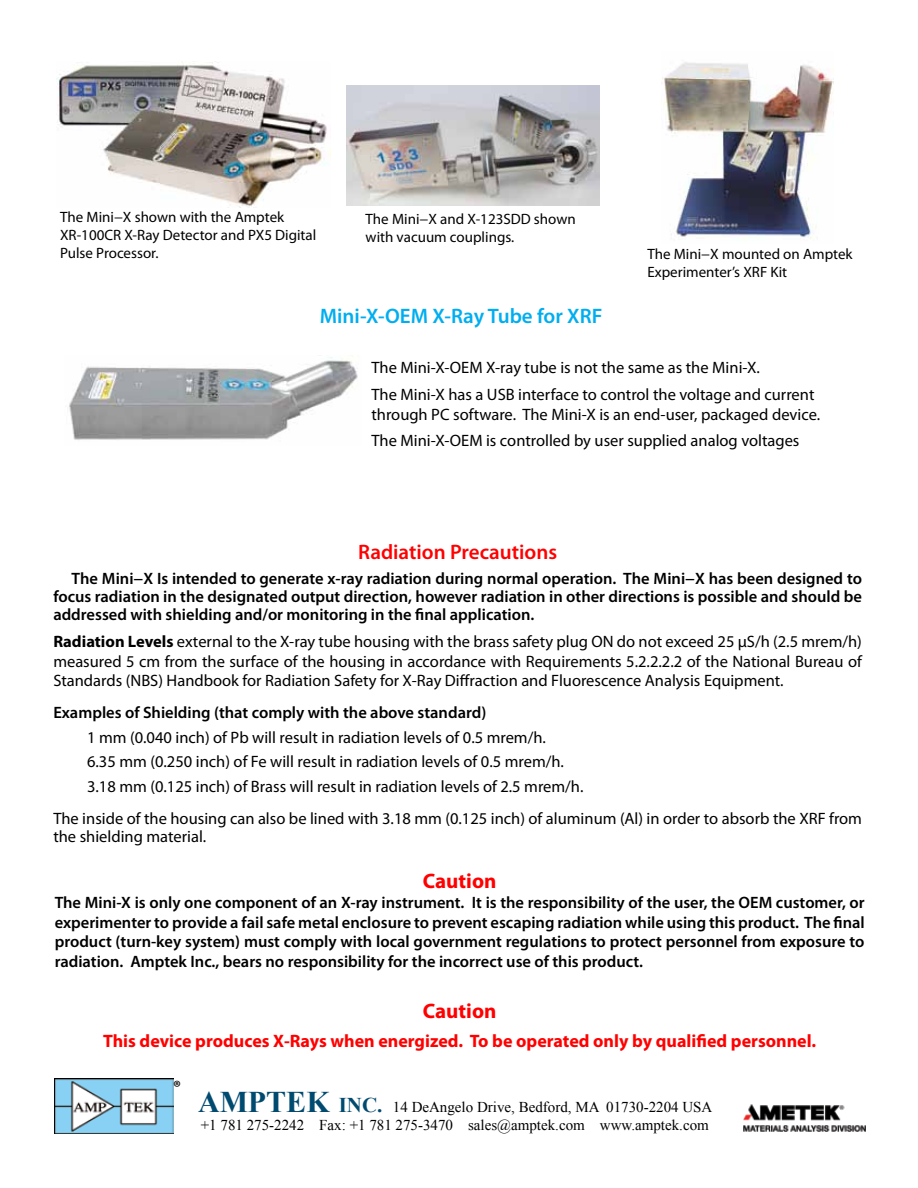
<style>
.page{position:relative;width:918px;height:1188px;background:#fff}
.page>*{position:absolute;margin:0;border:0;box-sizing:border-box;transform-origin:0 0}
.t1{font:600 21px "Myriad Pro";color:#00aeef}
.t2{font:600 21px "Myriad Pro";color:#f00}
.t3{font:700 21px "Myriad Pro";color:#f00}
.t4{font:700 18px "Myriad Pro";color:#f00}
.t5{font:600 18px "Myriad Pro";color:#000}
.t6{font:16.5px/19.8px "Myriad Pro";color:#000}
.t7{font:600 16.5px/19.8px "Myriad Pro";color:#000;text-align:justify}
.t8{font:15px/18px "Myriad Pro";color:#000}
.t9{font:15px/18px "Times New Roman";color:#000}
.s1{font-weight:700}
.s2{font-weight:700;font-size:30px;color:#004a70}
.s3{font-weight:700;font-size:21px;color:#004a70}
</style>
<div class="page">
<img style="left:69px;top:357px;width:289px;height:83px">
<img style="left:346px;top:85px;width:254px;height:121px">
<img style="left:57px;top:62px;width:273px;height:145px">
<img style="left:743px;top:1104px;width:123px;height:27px">
<img style="left:55px;top:1079px;width:118px;height:55px">
<img style="left:662px;top:62px;width:171px;height:177px">
<p class="t8" style="left:60px;top:207px;width:258px">The Mini−X shown with the Amptek<br>XR-100CR X-Ray Detector and PX5 Digital<br>Pulse Processor.</p>
<p class="t8" style="left:366px;top:210px;width:212px">The Mini−X and X-123SDD shown with vacuum couplings.</p>
<p class="t1" style="left:320px;top:303px;width:284px">Mini-X-OEM X-Ray Tube for XRF</p>
<p class="t8" style="left:647px;top:245px;width:207px">The Mini−X mounted on Amptek<br>Experimenter’s XRF Kit</p>
<p class="t6" style="left:371px;top:354px;width:445px;line-height:26.5px">The Mini-X-OEM X-ray tube is not the same as the Mini-X.<br>The Mini-X has a USB interface to control the voltage and current</p>
<p class="t6" style="left:371px;top:401px;width:450px;line-height:26.5px">through PC software. The Mini-X is an end-user, packaged device.<br>The Mini-X-OEM is controlled by user supplied analog voltages</p>
<p class="t2" style="left:358px;top:539px;width:200px">Radiation Precautions</p>
<p class="t7" style="left:53px;top:569px;width:810px;line-height:18px;text-indent:18px">The Mini−X Is intended to generate x-ray radiation during normal operation. The Mini−X has been designed to focus radiation in the designated output direction, however radiation in other directions is possible and should be addressed with shielding and/or monitoring in the final application.</p>
<p class="t6" style="left:53px;top:631px;width:810px;text-align:justify"><span class="s1">Radiation Levels</span> external to the X-ray tube housing with the brass safety plug ON do not exceed 25 µS/h (2.5 mrem/h) measured 5 cm from the surface of the housing in accordance with Requirements 5.2.2.2.2 of the National Bureau of Standards (NBS) Handbook for Radiation Safety for X-Ray Diffraction and Fluorescence Analysis Equipment.</p>
<p class="t7" style="left:53px;top:702px;width:434px">Examples of Shielding (that comply with the above standard)</p>
<p class="t6" style="left:87px;top:724px;width:498px;line-height:24.8px">1 mm (0.040 inch) of Pb will result in radiation levels of 0.5 mrem/h.<br>6.35 mm (0.250 inch) of Fe will result in radiation levels of 0.5 mrem/h.<br>3.18 mm (0.125 inch) of Brass will result in radiation levels of 2.5 mrem/h.</p>
<p class="t6" style="left:53px;top:809px;width:810px;line-height:18px">The inside of the housing can also be lined with 3.18 mm (0.125 inch) of aluminum (Al) in order to absorb the XRF from the shielding material.</p>
<p class="t3" style="left:423px;top:867px;width:75px">Caution</p>
<p class="t7" style="left:55px;top:892px;width:812px">The Mini-X is only one component of an X-ray instrument. It is the responsibility of the user, the OEM customer, or experimenter to provide a fail safe metal enclosure to prevent escaping radiation while using this product. The final product (turn-key system) must comply with local government regulations to protect personnel from exposure to radiation. Amptek Inc., bears no responsibility for the incorrect use of this product.</p>
<p class="t3" style="left:423px;top:998px;width:75px">Caution</p>
<p class="t4" style="left:103px;top:1029px;width:715px">This device produces X-Rays when energized. To be operated only by qualified personnel.</p>
<p class="t5" style="left:173px;top:1076px;width:9px">®</p>
<p class="t9" style="left:198px;top:1097px;width:516px"><span class="s2">AMPTEK</span> <span class="s3">INC.</span> 14 DeAngelo Drive, Bedford, MA 01730-2204 USA +1 781 275-2242 Fax: +1 781 275-3470 sales@amptek.com www.amptek.com</p>
</div>
